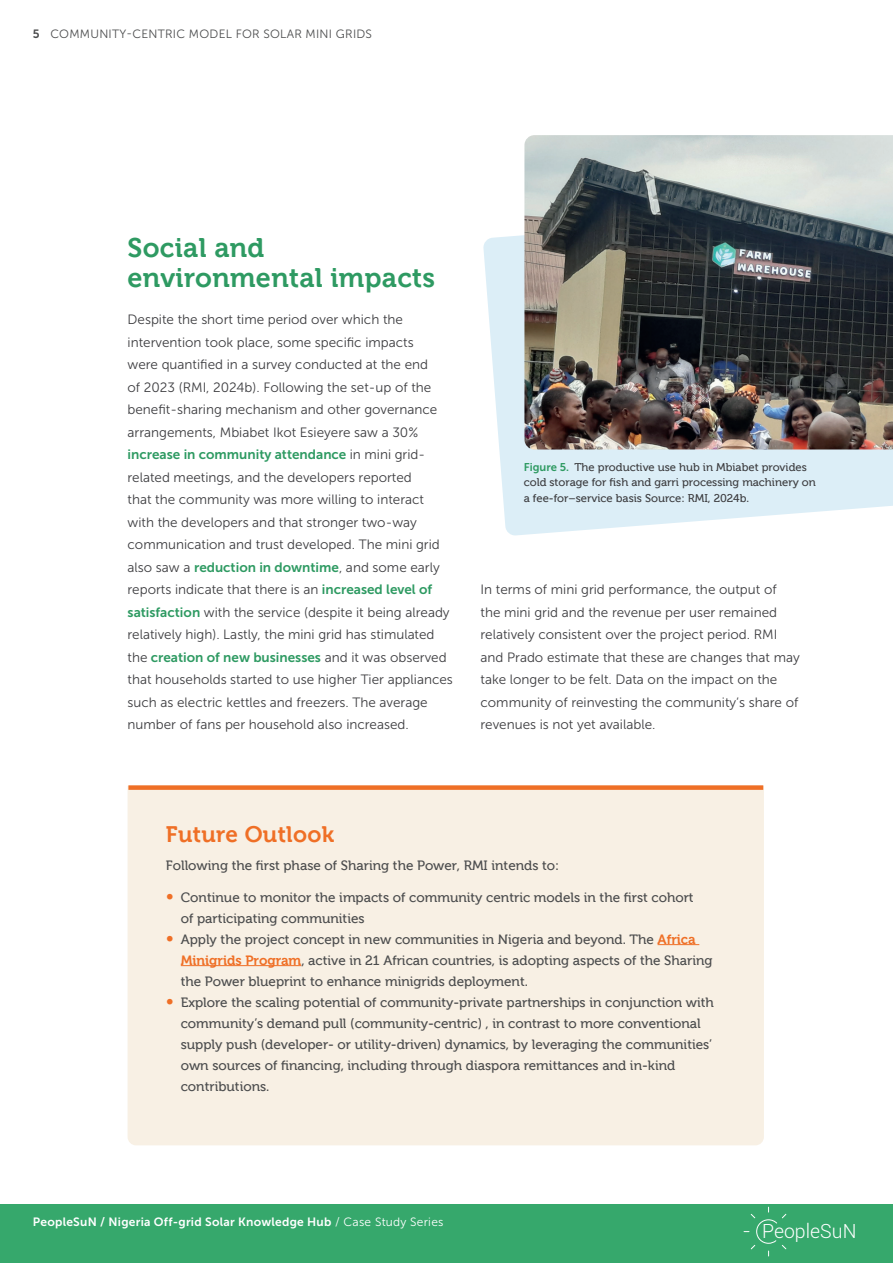
<style>
.page{position:relative;width:893px;height:1263px;background:#fff}
.page>*{position:absolute;margin:0;border:0;box-sizing:border-box;transform-origin:0 0}
.t1{font:27px/30px "Museo 700";letter-spacing:.015em;color:#2e9a62}
.t2{font:22.5px "Museo 700";letter-spacing:.015em;color:#ef6f26}
.t3{font:300 19.5px "Roboto";color:#fff}
.t4{font:13.5px/22.5px "Museo Sans 300";color:#3d3d40}
.t5{font:13.5px/21px "Museo 500";color:#4b4c4d}
.t6{font:13.5px "Museo Sans 700";color:#2e9a62}
.t7{font:12px "Museo Sans 700";letter-spacing:.02em;color:#fff}
.t8{font:12px "Museo Sans 300";letter-spacing:.02em;color:#4b4c4d}
.t9{font:11.25px/15.8px "Museo 500";color:#3d3d40}
.s1{font-family:"Museo Sans 700"}
.s2{font-family:"Museo Sans 300";color:#3d3d40}
.s3{font-family:"Museo Sans 700";color:#2e9a62}
.s4{font-size:18px;color:#ef6f26}
.s5{font-family:"Museo 700";color:#ef6f26}
.s6{font-family:"Museo Sans 300"}
</style>
<div class="page">
<div style="left:0;top:1205px;width:893px;height:58px;background:#36a86c"></div>
<svg style="left:743px;top:1206px;width:44px;height:51px"></svg>
<div style="left:128px;top:786px;width:636px;height:359px;background:#f8f0e4"></div>
<hr style="left:658px;top:944px;width:41px;height:1px;background:#ef6f26">
<hr style="left:181px;top:965px;width:120px;height:1px;background:#ef6f26">
<div style="left:128px;top:785px;width:635px;height:5px;background:#ef6f26"></div>
<svg style="left:483px;top:235px;width:410px;height:301px;fill:#dceef7"></svg>
<img style="left:524px;top:135px;width:369px;height:314px">
<p class="t8" style="left:33px;top:28px;width:341px"><span class="s1">5</span> COMMUNITY-CENTRIC MODEL FOR SOLAR MINI GRIDS</p>
<h1 class="t1" style="left:128px;top:233px;width:309px">Social and environmental impacts</h1>
<p class="t4" style="left:128px;top:308px;width:311px">Despite the short time period over which the intervention took place, some specific impacts were quantified in a survey conducted at the end of 2023 (RMI, 2024b). Following the set-up of the benefit-sharing mechanism and other governance arrangements, Mbiabet Ikot Esieyere saw a 30%</p>
<p class="t6" style="left:128px;top:447px;width:299px">increase in community attendance <span class="s2">in mini grid-</span></p>
<p class="t4" style="left:128px;top:466px;width:324px">related meetings, and the developers reported<br>that the community was more willing to interact with the developers and that stronger two-way communication and trust developed. The mini grid also saw a <span class="s3">reduction in downtime</span>, and some early reports indicate that there is an <span class="s3">increased level of satisfaction</span> with the service (despite it being already relatively high). Lastly, the mini grid has stimulated</p>
<p class="t6" style="left:128px;top:649px;width:321px"><span class="s2">the</span> creation of new businesses <span class="s2">and it was observed</span></p>
<p class="t4" style="left:128px;top:668px;width:327px">that households started to use higher Tier appliances such as electric kettles and freezers. The average number of fans per household also increased.</p>
<p class="t9" style="left:524px;top:459px;width:294px"><span class="s3">Figure 5.</span> The productive use hub in Mbiabet provides cold storage for fish and garri processing machinery on a fee-for–service basis Source: RMI, 2024b.</p>
<p class="t4" style="left:480px;top:578px;width:321px">In terms of mini grid performance, the output of the mini grid and the revenue per user remained relatively consistent over the project period. RMI and Prado estimate that these are changes that may take longer to be felt. Data on the impact on the community of reinvesting the community‘s share of revenues is not yet available.</p>
<h2 class="t2" style="left:166px;top:821px;width:170px">Future Outlook</h2>
<p class="t5" style="left:166px;top:855px;width:395px">Following the first phase of Sharing the Power, RMI intends to:</p>
<p class="t5" style="left:181px;top:887px;width:514px;text-indent:-15px"><span class="s4">•</span> Continue to monitor the impacts of community centric models in the first cohort of participating communities</p>
<p class="t5" style="left:181px;top:929px;width:533px;text-indent:-15px"><span class="s4">•</span> Apply the project concept in new communities in Nigeria and beyond. The <span class="s5">Africa<br>Minigrids Program</span>, active in 21 African countries, is adopting aspects of the Sharing the Power blueprint to enhance minigrids deployment.</p>
<p class="t5" style="left:181px;top:992px;width:535px;text-indent:-15px"><span class="s4">•</span> Explore the scaling potential of community-private partnerships in conjunction with community’s demand pull (community-centric) , in contrast to more conventional supply push (developer- or utility-driven) dynamics, by leveraging the communities’ own sources of financing, including through diaspora remittances and in-kind contributions.</p>
<p class="t7" style="left:33px;top:1215px;width:412px">PeopleSuN / Nigeria Off-grid Solar Knowledge Hub <span class="s6">/ Case Study Series</span></p>
<h3 class="t3" style="left:762px;top:1218px;width:96px">PeopleSuN</h3>
</div>
